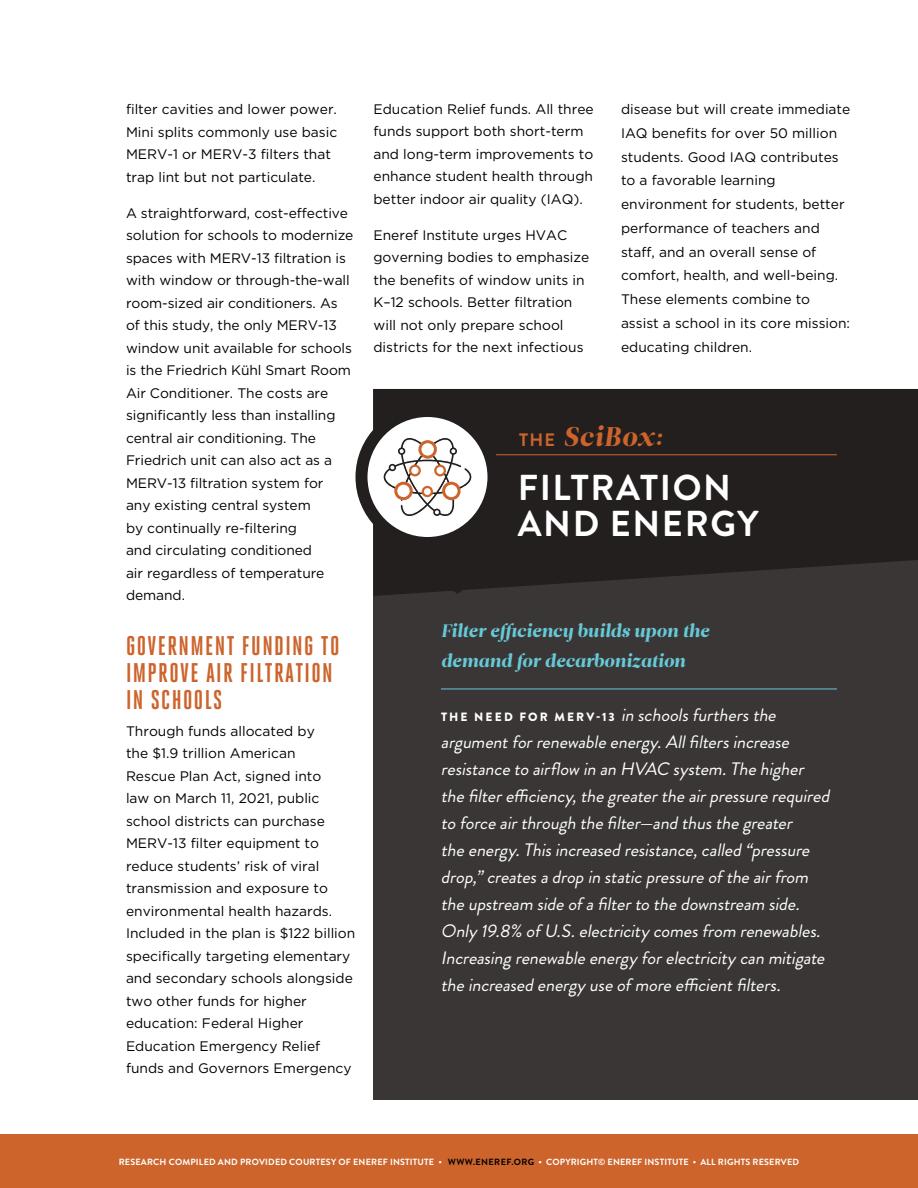
<style>
.page{position:relative;width:918px;height:1188px;background:#fff}
.page>*{position:absolute;margin:0;border:0;box-sizing:border-box;transform-origin:0 0}
.t1{font:700 36px/36px "Brandon Grotesque";letter-spacing:.045em;color:#fff}
.t2{font:700 27px/27px "Heroic Condensed";letter-spacing:.05em;color:#cc642c}
.t3{font:italic 27px "Leitura Display";letter-spacing:.05em;color:#cc642c}
.t4{font:italic 18px/27px "Brandon Grotesque";letter-spacing:-.005em;color:#fff}
.t5{font:italic 18px/30px "Leitura Display";letter-spacing:.02em;color:#65cad8}
.t6{font:13.8px/22.5px "Gotham HTF";color:#000}
.t7{font:700 9px "Brandon Grotesque";letter-spacing:.02em;color:#fff}
.s1{font-family:"Brandon Grotesque";font-weight:700;font-style:normal;font-size:18px}
.s2{font-weight:900;font-style:normal;font-size:12px}
.s3{color:#000}
</style>
<div class="page">
<div style="left:374px;top:389px;width:544px;height:711px;background:#3b3636"></div>
<svg style="left:374px;top:389px;width:544px;height:207px;background:#262121"></svg>
<hr style="left:441px;top:689px;width:396px;height:1px;background:#65cad8">
<svg style="left:440px;top:581px;width:36px;height:13px"></svg>
<hr style="left:374px;top:455px;width:463px;height:1px;background:#cc642c">
<svg style="left:362px;top:411px;width:132px;height:132px;background:#c4c3c3"></svg>
<div style="left:356px;top:405px;width:144px;height:144px;border:12px solid #241f1f;border-radius:50%"></div>
<svg style="left:382px;top:434px;width:91px;height:84px;background:#e3dad5"></svg>
<div style="left:0;top:1134px;width:918px;height:54px;background:#cc642c"></div>
<p class="t6" style="left:126px;top:98px;width:213px">filter cavities and lower power.<br>Mini splits commonly use basic<br>MERV-1 or MERV-3 filters that trap lint but not particulate.</p>
<p class="t6" style="left:126px;top:201px;width:229px">A straightforward, cost-effective solution for schools to modernize spaces with MERV-13 filtration is with window or through-the-wall room-sized air conditioners. As of this study, the only MERV-13 window unit available for schools is the Friedrich Kühl Smart Room<br>Air Conditioner. The costs are significantly less than installing central air conditioning. The<br>Friedrich unit can also act as a<br>MERV-13 filtration system for<br>any existing central system<br>by continually re-filtering<br>and circulating conditioned<br>air regardless of temperature demand.</p>
<h2 class="t2" style="left:126px;top:632px;width:215px">GOVERNMENT FUNDING TO<br>IMPROVE AIR FILTRATION<br>IN SCHOOLS</h2>
<p class="t6" style="left:126px;top:719px;width:231px">Through funds allocated by<br>the $1.9 trillion American<br>Rescue Plan Act, signed into<br>law on March 11, 2021, public school districts can purchase<br>MERV-13 filter equipment to reduce students’ risk of viral transmission and exposure to environmental health hazards.<br>Included in the plan is $122 billion specifically targeting elementary and secondary schools alongside two other funds for higher education: Federal Higher<br>Education Emergency Relief funds and Governors Emergency</p>
<p class="t6" style="left:374px;top:98px;width:222px">Education Relief funds. All three funds support both short-term and long-term improvements to enhance student health through better indoor air quality (IAQ).</p>
<p class="t6" style="left:374px;top:224px;width:217px">Eneref Institute urges HVAC governing bodies to emphasize the benefits of window units in<br>K–12 schools. Better filtration will not only prepare school districts for the next infectious</p>
<p class="t6" style="left:621px;top:97px;width:231px;line-height:23.9px">disease but will create immediate<br>IAQ benefits for over 50 million students. Good IAQ contributes to a favorable learning environment for students, better performance of teachers and staff, and an overall sense of comfort, health, and well-being.<br>These elements combine to assist a school in its core mission: educating children.</p>
<h2 class="t3" style="left:519px;top:420px;width:146px"><span class="s1">THE</span> SciBox:</h2>
<h1 class="t1" style="left:518px;top:470px;width:242px">FILTRATION<br>AND ENERGY</h1>
<h3 class="t5" style="left:441px;top:616px;width:270px">Filter efficiency builds upon the demand for decarbonization</h3>
<p class="t4" style="left:441px;top:701px;width:395px"><span class="s2">T H E N E E D F O R M E R V - 1 3</span> in schoolsfurthersthe argumentforrenewableenergy.Allfiltersincrease resistanceto airflow in an HVAC system.Thehigher thefilterefficiency,thegreatertheairpressurerequired to forceairthrough thefilter—and thusthegreater theenergy.Thisincreased resistance,called “pressure drop,”createsadrop in staticpressureof theairfrom theupstream sideof afilterto thedownstream side.<br>Only 19.8% of U.S.electricity comesfrom renewables.<br>Increasingrenewableenergy forelectricity can mitigate theincreased energy useof moreefficientfilters.</p>
<p class="t7" style="left:119px;top:1156px;width:682px">RESEARCH COMPILED AND PROVIDED COURTESY OF ENEREF INSTITUTE • <span class="s3">WWW.ENEREF.ORG</span> • COPYRIGHT© ENEREF INSTITUTE • ALL RIGHTS RESERVED</p>
</div>
